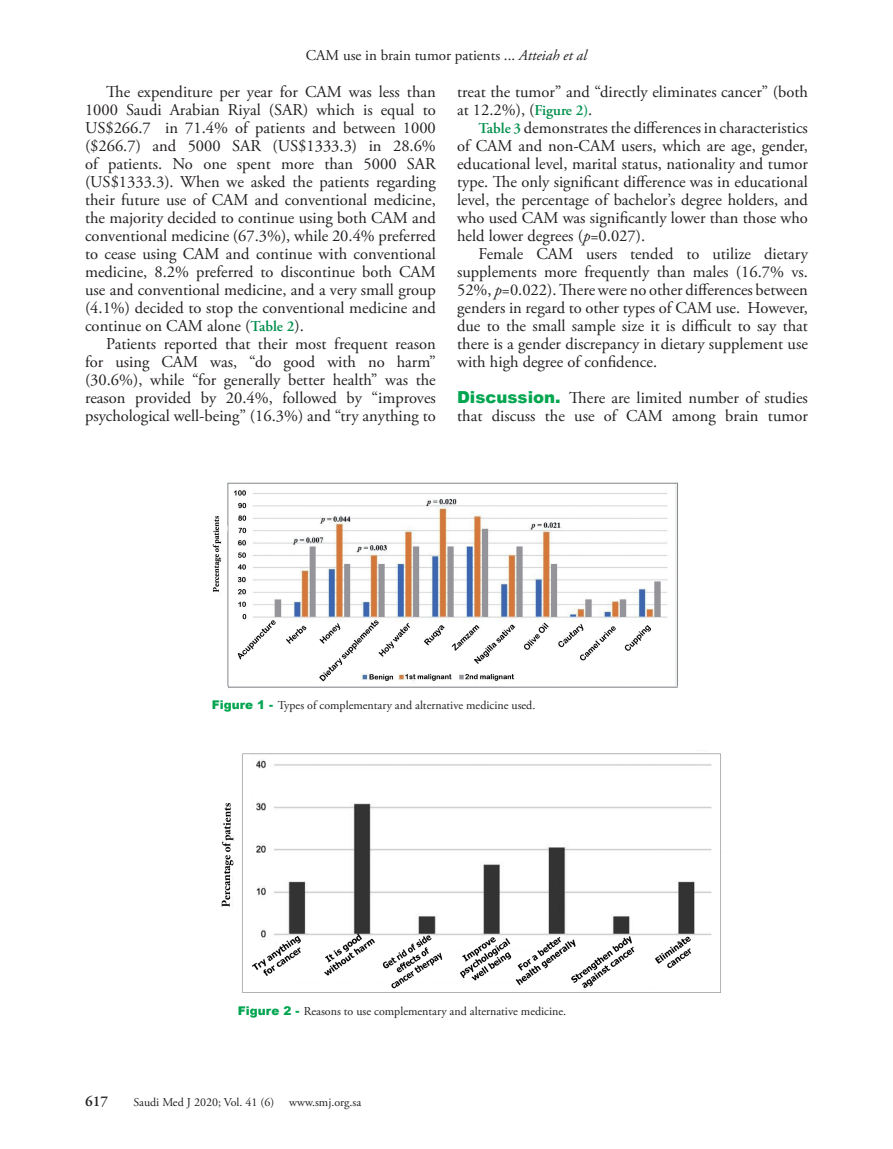
<style>
.page{position:relative;width:893px;height:1149px;background:#fff}
.page>*{position:absolute;margin:0;border:0;box-sizing:border-box;transform-origin:0 0}
.t1{font:16.5px/18px "Adobe Garamond Pro";color:#231f20;text-align:justify}
.t2{font:15px "Adobe Garamond Pro";color:#231f20}
.t3{font:600 15px "Adobe Garamond Pro";color:#231f20}
.t4{font:12px "Adobe Garamond Pro";color:#231f20}
.s1{font-style:italic}
.s2{font-weight:600;font-size:15px;color:#008f4d}
.s3{font-family:"Arial";font-weight:900;color:#00a54f}
</style>
<div class="page">
<img style="left:212px;top:482px;width:466px;height:206px">
<img style="left:221px;top:753px;width:500px;height:240px">
<p class="t2" style="left:306px;top:46px;width:282px">CAM use in brain tumor patients ... <span class="s1">Atteiah et al</span></p>
<p class="t1" style="left:85px;top:83px;width:352px;text-indent:21px">The expenditure per year for CAM was less than 1000 Saudi Arabian Riyal (SAR) which is equal to US$266.7 in 71.4% of patients and between 1000 ($266.7) and 5000 SAR (US$1333.3) in 28.6% of patients. No one spent more than 5000 SAR (US$1333.3). When we asked the patients regarding their future use of CAM and conventional medicine, the majority decided to continue using both CAM and conventional medicine (67.3%), while 20.4% preferred to cease using CAM and continue with conventional medicine, 8.2% preferred to discontinue both CAM use and conventional medicine, and a very small group (4.1%) decided to stop the conventional medicine and continue on CAM alone (<span class="s2">Table 2</span>).</p>
<p class="t1" style="left:85px;top:335px;width:352px;text-indent:21px">Patients reported that their most frequent reason for using CAM was, “do good with no harm” (30.6%), while “for generally better health” was the reason provided by 20.4%, followed by “improves psychological well-being” (16.3%) and “try anything to</p>
<p class="t1" style="left:457px;top:83px;width:352px">treat the tumor” and “directly eliminates cancer” (both at 12.2%), (<span class="s2">Figure 2)</span>.</p>
<p class="t1" style="left:457px;top:119px;width:352px;text-indent:21px"><span class="s2">Table 3</span> demonstrates the differences in characteristics of CAM and non-CAM users, which are age, gender, educational level, marital status, nationality and tumor type. The only significant difference was in educational level, the percentage of bachelor’s degree holders, and who used CAM was significantly lower than those who held lower degrees (<span class="s1">p</span>=0.027).</p>
<p class="t1" style="left:457px;top:245px;width:352px;text-indent:21px">Female CAM users tended to utilize dietary supplements more frequently than males (16.7% vs.<br>52%, <span class="s1">p</span>=0.022). There were no other differences between genders in regard to other types of CAM use. However, due to the small sample size it is difficult to say that there is a gender discrepancy in dietary supplement use with high degree of confidence.</p>
<p class="t1" style="left:457px;top:389px;width:352px"><span class="s3">Discussion.</span> There are limited number of studies that discuss the use of CAM among brain tumor</p>
<p class="t4" style="left:212px;top:698px;width:325px"><span class="s3">Figure 1 -</span> Types of complementary and alternative medicine used.</p>
<p class="t4" style="left:238px;top:1003px;width:330px"><span class="s3">Figure 2 -</span> Reasons to use complementary and alternative medicine.</p>
<p class="t3" style="left:85px;top:1092px;width:24px">617</p>
<p class="t4" style="left:133px;top:1094px;width:142px">Saudi Med J 2020; Vol. 41 (6)</p>
<p class="t4" style="left:289px;top:1094px;width:74px">www.smj.org.sa</p>
</div>
